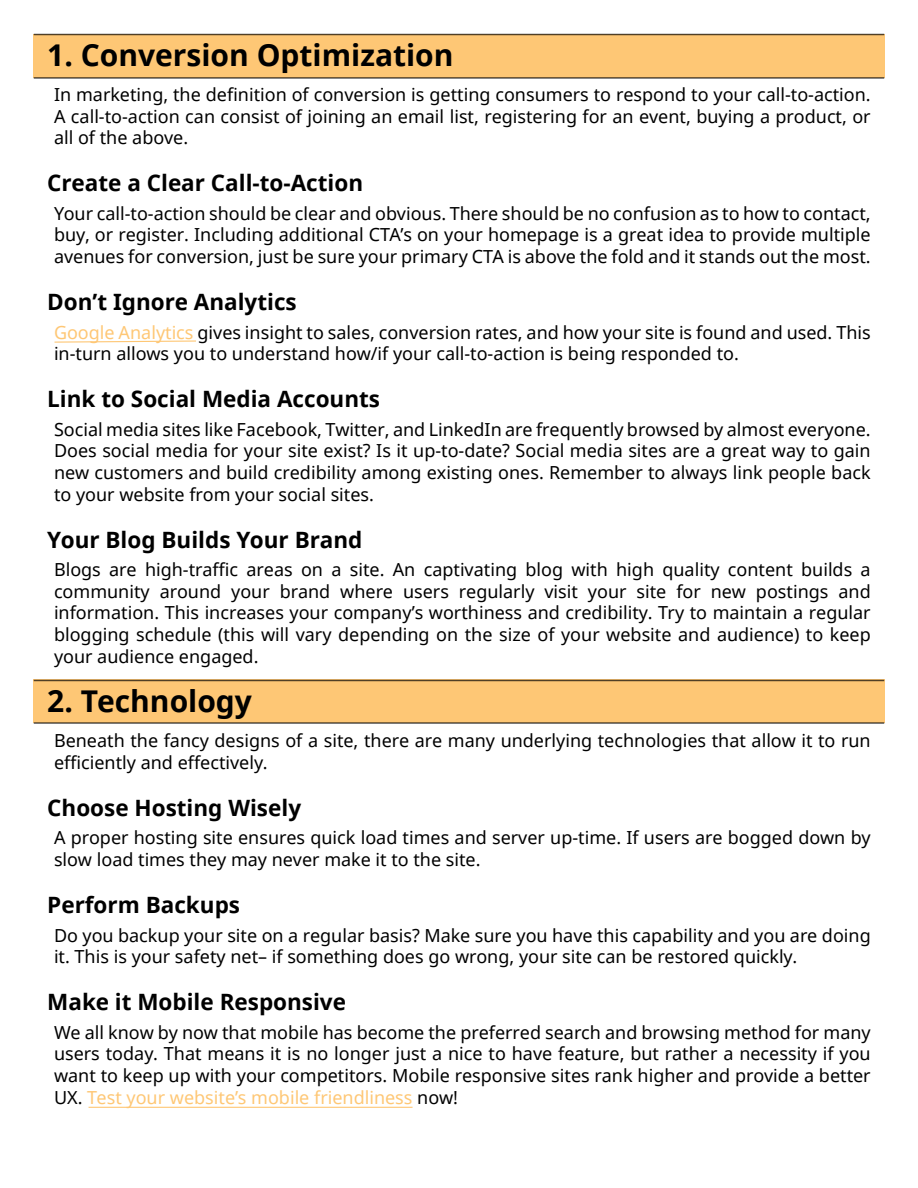
<style>
.page{position:relative;width:918px;height:1188px;background:#fff}
.page>*{position:absolute;margin:0;border:0;box-sizing:border-box;transform-origin:0 0}
.t1{font:700 30px "Noto Sans";color:#000}
.t2{font:700 22.5px "Noto Sans";color:#000}
.t3{font:18px/21.6px "Noto Sans";color:#000;text-align:justify}
.s1{color:#fec775}
</style>
<div class="page">
<div style="left:33px;top:680px;width:852px;height:43px;background:#fec775"></div>
<div style="left:33px;top:35px;width:852px;height:43px;background:#fec775"></div>
<hr style="left:34px;top:77px;width:850px;height:2px;background:#000">
<hr style="left:34px;top:680px;width:850px;height:1px;background:#000">
<hr style="left:34px;top:722px;width:850px;height:2px;background:#000">
<hr style="left:34px;top:34px;width:850px;height:1px;background:#000">
<svg style="left:54px;top:340px;width:142px;height:3px"></svg>
<hr style="left:89px;top:1107px;width:324px;height:1px;background:#fec775">
<h1 class="t1" style="left:47px;top:34px;width:408px">1. Conversion Optimization</h1>
<p class="t3" style="left:54px;top:83px;width:818px">In marketing, the definition of conversion is getting consumers to respond to your call-to-action.<br>A call-to-action can consist of joining an email list, registering for an event, buying a product, or all of the above.</p>
<p class="t2" style="left:47px;top:167px;width:317px">Create a Clear Call-to-Action</p>
<p class="t3" style="left:54px;top:202px;width:818px">Your call-to-action should be clear and obvious. There should be no confusion as to how to contact, buy, or register. Including additional CTA’s on your homepage is a great idea to provide multiple avenues for conversion, just be sure your primary CTA is above the fold and it stands out the most.</p>
<p class="t2" style="left:47px;top:286px;width:251px">Don’t Ignore Analytics</p>
<p class="t3" style="left:54px;top:321px;width:818px"><span class="s1">Google Analytics</span> gives insight to sales, conversion rates, and how your site is found and used. This in-turn allows you to understand how/if your call-to-action is being responded to.</p>
<p class="t2" style="left:47px;top:383px;width:334px">Link to Social Media Accounts</p>
<p class="t3" style="left:54px;top:418px;width:818px">Social media sites like Facebook, Twitter, and LinkedIn are frequently browsed by almost everyone.<br>Does social media for your site exist? Is it up-to-date? Social media sites are a great way to gain new customers and build credibility among existing ones. Remember to always link people back to your website from your social sites.</p>
<p class="t2" style="left:47px;top:524px;width:317px">Your Blog Builds Your Brand</p>
<p class="t3" style="left:54px;top:558px;width:818px">Blogs are high-traffic areas on a site. An captivating blog with high quality content builds a community around your brand where users regularly visit your site for new postings and information. This increases your company’s worthiness and credibility. Try to maintain a regular blogging schedule (this will vary depending on the size of your website and audience) to keep your audience engaged.</p>
<h1 class="t1" style="left:47px;top:680px;width:206px">2. Technology</h1>
<p class="t3" style="left:54px;top:729px;width:818px">Beneath the fancy designs of a site, there are many underlying technologies that allow it to run efficiently and effectively.</p>
<p class="t2" style="left:47px;top:792px;width:255px">Choose Hosting Wisely</p>
<p class="t3" style="left:54px;top:827px;width:818px">A proper hosting site ensures quick load times and server up-time. If users are bogged down by slow load times they may never make it to the site.</p>
<p class="t2" style="left:47px;top:889px;width:194px">Perform Backups</p>
<p class="t3" style="left:54px;top:924px;width:818px">Do you backup your site on a regular basis? Make sure you have this capability and you are doing it. This is your safety net– if something does go wrong, your site can be restored quickly.</p>
<p class="t2" style="left:47px;top:986px;width:300px">Make it Mobile Responsive</p>
<p class="t3" style="left:54px;top:1021px;width:818px">We all know by now that mobile has become the preferred search and browsing method for many users today. That means it is no longer just a nice to have feature, but rather a necessity if you want to keep up with your competitors. Mobile responsive sites rank higher and provide a better UX. <span class="s1">Test your website’s mobile friendliness</span> now!</p>
</div>
